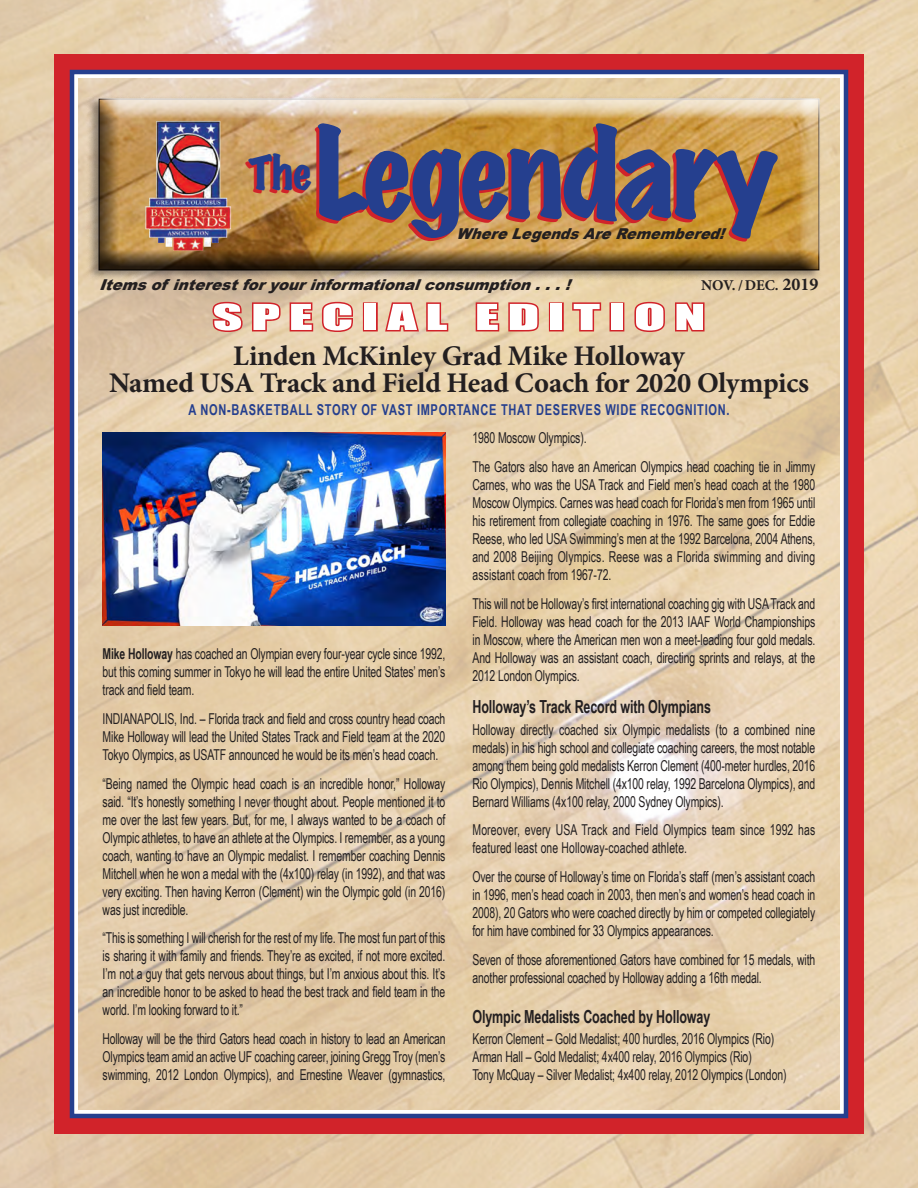
<style>
.page{position:relative;width:918px;height:1188px;background:#fff}
.page>*{position:absolute;margin:0;border:0;box-sizing:border-box;transform-origin:0 0}
.t1{font:expanded 112.5px "Marker Felt";letter-spacing:-.025em;color:#253f8e}
.t2{font:expanded 42px "Marker Felt";color:#253f8e}
.t3{font:33px "Impact";letter-spacing:.15em;color:#fff;scale:1.75 1}
.t4{font:700 28.5px "Minion Pro";letter-spacing:-.01em;color:#231f20}
.t5{font:700 18px "Arial Narrow";letter-spacing:-.01em;color:#231f20;scale:.85 1}
.t6{font:15px/18px "Arial Narrow";letter-spacing:-.01em;color:#231f20;text-align:justify;scale:.85 1}
.t7{font:15px/18px "Arial Narrow";letter-spacing:.01em;color:#231f20;scale:.85 1}
.t8{font:700 15px "Arial Narrow";letter-spacing:.05em;color:#253f8e;scale:.9 1}
.t9{font:italic 900 15px "Arial";color:#231f20}
.t10{font:italic 900 15px "Arial";color:#231f20;scale:.96 1}
.t11{font:700 15px "Minion Pro";letter-spacing:-.01em;color:#231f20}
.s1{font-size:18px}
.s2{font-weight:700}
</style>
<div class="page">
<div style="left:54px;top:54px;width:810px;height:1080px;background:#d1232a"></div>
<div style="left:70px;top:70px;width:778px;height:1048px;background:#fff;border:4px solid #253f8e"></div>
<img style="left:78px;top:78px;width:762px;height:1032px">
<div style="left:87px;top:95px;width:734px;height:186px;background:#231f20;opacity:.45"></div>
<div style="left:98px;top:99px;width:722px;height:174px;background:#231f20;opacity:.95"></div>
<img style="left:146px;top:120px;width:85px;height:131px">
<img style="left:103px;top:432px;width:343px;height:193px">
<svg style="left:210px;top:300px;width:145px;height:34px;background:#dd9380"></svg>
<div style="left:363px;top:302px;width:15px;height:29px;border:3px solid #d1232a"></div>
<svg style="left:383px;top:294px;width:67px;height:39px;background:#e4a891"></svg>
<svg style="left:474px;top:301px;width:27px;height:32px"></svg>
<svg style="left:507px;top:301px;width:34px;height:32px"></svg>
<div style="left:549px;top:302px;width:15px;height:29px;border:3px solid #d1232a"></div>
<svg style="left:571px;top:301px;width:32px;height:32px"></svg>
<div style="left:610px;top:302px;width:14px;height:29px;border:3px solid #d1232a"></div>
<svg style="left:633px;top:300px;width:34px;height:34px"></svg>
<svg style="left:674px;top:301px;width:32px;height:32px"></svg>
<p class="t1" style="left:316px;top:84px;width:465px">Legendary</p>
<p class="t2" style="left:248px;top:140px;width:65px">The</p>
<p class="t10" style="left:456px;top:223px;width:288px">WhereLegendsAreRemembered!</p>
<p class="t9" style="left:99px;top:274px;width:480px">Itemsofinterestforyourinformationalconsumption...!</p>
<p class="t11" style="left:701px;top:275px;width:119px">NOV. / DEC. <span class="s1">2019</span></p>
<p class="t3" style="left:213px;top:291px;width:283px">SPECIAL EDITION</p>
<p class="t4" style="left:233px;top:336px;width:453px">Linden McKinley Grad Mike Holloway</p>
<p class="t4" style="left:109px;top:363px;width:701px">Named USA Track and Field Head Coach for 2020 Olympics</p>
<p class="t8" style="left:189px;top:398px;width:603px">A NON-BASKETBALL STORY OF VAST IMPORTANCE THAT DESERVES WIDE RECOGNITION.</p>
<p class="t6" style="left:103px;top:644px;width:405px"><span class="s2">Mike Holloway</span> has coached an Olympian every four-year cycle since 1992, but this coming summer in Tokyo he will lead the entire United States’ men’s track and field team.</p>
<p class="t6" style="left:103px;top:709px;width:405px">INDIANAPOLIS, Ind. – Florida track and field and cross country head coach Mike Holloway will lead the United States Track and Field team at the 2020<br>Tokyo Olympics, as USATF announced he would be its men’s head coach.</p>
<p class="t6" style="left:103px;top:774px;width:405px">“Being named the Olympic head coach is an incredible honor,” Holloway said. “It’s honestly something I never thought about. People mentioned it to me over the last few years. But, for me, I always wanted to be a coach of Olympic athletes, to have an athlete at the Olympics. I remember, as a young coach, wanting to have an Olympic medalist. I remember coaching Dennis Mitchell when he won a medal with the (4x100) relay (in 1992), and that was very exciting. Then having Kerron (Clement) win the Olympic gold (in 2016) was just incredible.</p>
<p class="t6" style="left:103px;top:928px;width:405px">“This is something I will cherish for the rest of my life. The most fun part of this is sharing it with family and friends. They’re as excited, if not more excited.<br>I’m not a guy that gets nervous about things, but I’m anxious about this. It’s an incredible honor to be asked to head the best track and field team in the world. I’m looking forward to it.”</p>
<p class="t6" style="left:103px;top:1029px;width:405px">Holloway will be the third Gators head coach in history to lead an American Olympics team amid an active UF coaching career, joining Gregg Troy (men’s swimming, 2012 London Olympics), and Ernestine Weaver (gymnastics,</p>
<p class="t6" style="left:473px;top:428px;width:136px">1980 Moscow Olympics).</p>
<p class="t6" style="left:472px;top:457px;width:405px">The Gators also have an American Olympics head coaching tie in Jimmy Carnes, who was the USA Track and Field men’s head coach at the 1980<br>Moscow Olympics. Carnes was head coach for Florida’s men from 1965 until his retirement from collegiate coaching in 1976. The same goes for Eddie Reese, who led USA Swimming’s men at the 1992 Barcelona, 2004 Athens, and 2008 Beijing Olympics. Reese was a Florida swimming and diving assistant coach from 1967-72.</p>
<p class="t6" style="left:472px;top:594px;width:405px">This will not be Holloway’s first international coaching gig with USA Track and Field. Holloway was head coach for the 2013 IAAF World Championships in Moscow, where the American men won a meet-leading four gold medals.<br>And Holloway was an assistant coach, directing sprints and relays, at the 2012 London Olympics.</p>
<p class="t5" style="left:472px;top:693px;width:282px">Holloway’s Track Record with Olympians</p>
<p class="t6" style="left:472px;top:720px;width:405px">Holloway directly coached six Olympic medalists (to a combined nine medals) in his high school and collegiate coaching careers, the most notable among them being gold medalists Kerron Clement (400-meter hurdles, 2016<br>Rio Olympics), Dennis Mitchell (4x100 relay, 1992 Barcelona Olympics), and Bernard Williams (4x100 relay, 2000 Sydney Olympics).</p>
<p class="t7" style="left:472px;top:820px;width:405px">Moreover, every USA Track and Field Olympics team since 1992 has featured least one Holloway-coached athlete.</p>
<p class="t6" style="left:472px;top:867px;width:405px">Over the course of Holloway’s time on Florida’s staff (men’s assistant coach in 1996, men’s head coach in 2003, then men’s and women’s head coach in 2008), 20 Gators who were coached directly by him or competed collegiately for him have combined for 33 Olympics appearances.</p>
<p class="t6" style="left:472px;top:950px;width:405px">Seven of those aforementioned Gators have combined for 15 medals, with another professional coached by Holloway adding a 16th medal.</p>
<p class="t5" style="left:472px;top:1003px;width:281px">Olympic Medalists Coached by Holloway</p>
<p class="t6" style="left:472px;top:1029px;width:356px">Kerron Clement – Gold Medalist; 400 hurdles, 2016 Olympics (Rio)</p>
<p class="t6" style="left:472px;top:1047px;width:330px">Arman Hall – Gold Medalist; 4x400 relay, 2016 Olympics (Rio)</p>
<p class="t6" style="left:472px;top:1065px;width:371px">Tony McQuay – Silver Medalist; 4x400 relay, 2012 Olympics (London)</p>
</div>
